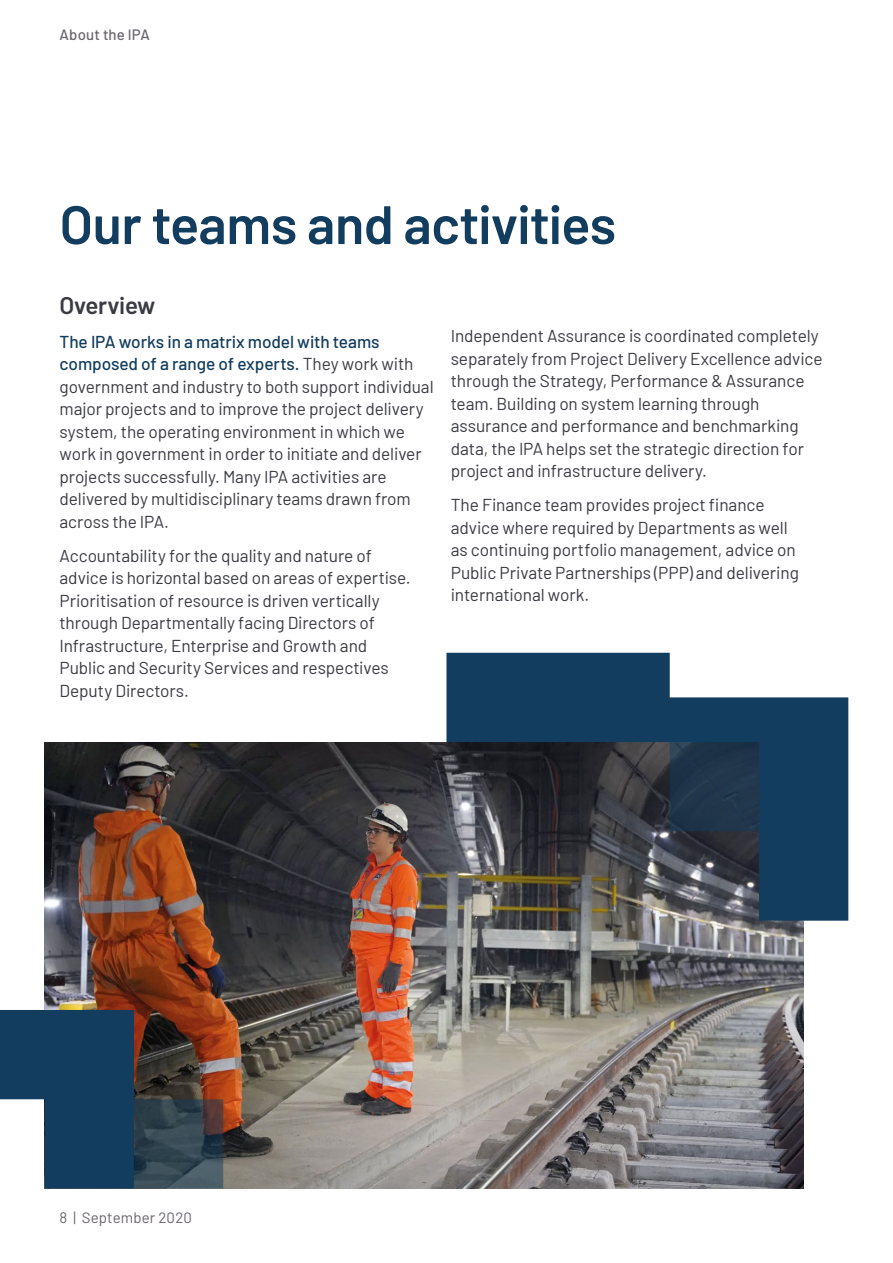
<style>
.page{position:relative;width:893px;height:1263px;background:#fff}
.page>*{position:absolute;margin:0;border:0;box-sizing:border-box;transform-origin:0 0}
.IPA_Heading_36{font:600 54px "Barlow";letter-spacing:-.015em;color:#123d5e}
.IPA_Subhead_1_semi_b{font:600 24px "Barlow";letter-spacing:-.01em;color:#3a3a43}
.IPA_text_reg_11_5{font:17.25px/22.5px "Barlow";letter-spacing:-.005em;color:#3a3a43}
.t1{font:15px "Barlow";letter-spacing:.01em;color:#6a656d}
.t2{font:500 15px "Barlow";letter-spacing:.01em;color:#6a656d}
.s1{font-weight:500;color:#123d5e}
</style>
<div class="page">
<img style="left:45px;top:742px;width:759px;height:446px">
<svg style="left:446px;top:653px;width:402px;height:268px;background:#3d5060"></svg>
<svg style="left:0;top:1010px;width:223px;height:178px;background:#3f505f"></svg>
<p class="t2" style="left:60px;top:24px;width:92px">About the IPA</p>
<p class="IPA_Heading_36" style="left:60px;top:185px;width:558px">Our teams and activities</p>
<p class="IPA_Subhead_1_semi_b" style="left:60px;top:288px;width:98px">Overview</p>
<p class="IPA_text_reg_11_5" style="left:60px;top:329px;width:376px"><span class="s1">The IPA works in a matrix model with teams composed of a range of experts.</span> They work with government and industry to both support individual major projects and to improve the project delivery system, the operating environment in which we work in government in order to initiate and deliver projects successfully. Many IPA activities are delivered by multidisciplinary teams drawn from across the IPA.</p>
<p class="IPA_text_reg_11_5" style="left:60px;top:543px;width:353px">Accountability for the quality and nature of advice is horizontal based on areas of expertise.<br>Prioritisation of resource is driven vertically through Departmentally facing Directors of Infrastructure, Enterprise and Growth and Public and Security Services and respectives Deputy Directors.</p>
<p class="IPA_text_reg_11_5" style="left:451px;top:323px;width:373px">Independent Assurance is coordinated completely separately from Project Delivery Excellence advice through the Strategy, Performance &amp; Assurance team. Building on system learning through assurance and performance and benchmarking data, the IPA helps set the strategic direction for project and infrastructure delivery.</p>
<p class="IPA_text_reg_11_5" style="left:451px;top:492px;width:350px">The Finance team provides project finance advice where required by Departments as well as continuing portfolio management, advice on Public Private Partnerships (PPP) and delivering international work.</p>
<p class="t1" style="left:60px;top:1206px;width:134px">8 | September 2020</p>
</div>
